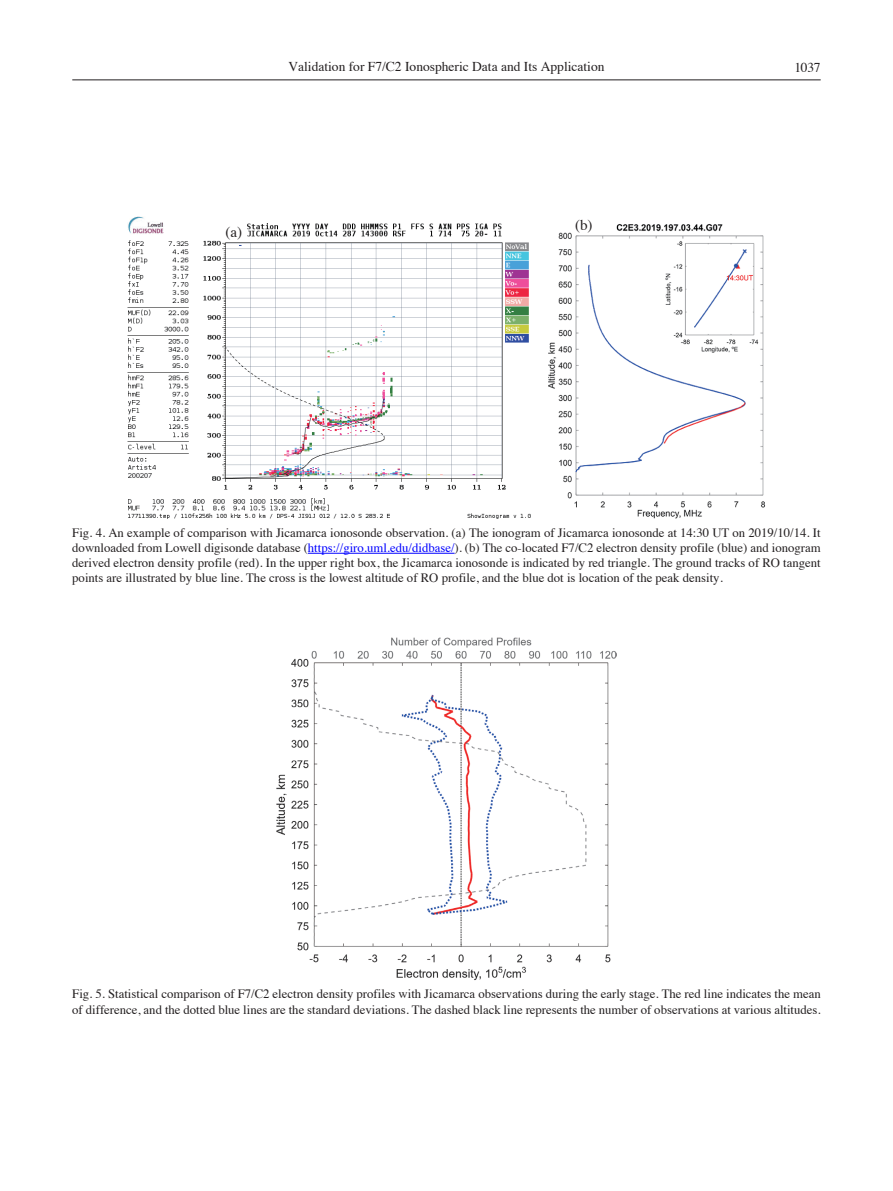
<style>
.page{position:relative;width:893px;height:1191px;background:#fff}
.page>*{position:absolute;margin:0;border:0;box-sizing:border-box;transform-origin:0 0}
.M-Text_0_Indent{font:15px "Times";color:#231f20}
.t1{font:13.5px "Times";color:#231f20}
.M-Caption{font:12.75px/15px "Times";color:#231f20;text-align:justify}
.s1{color:#00f}
</style>
<div class="page">
<hr style="left:72px;top:79px;width:749px;height:1px;background:#231f20">
<img style="left:128px;top:217px;width:637px;height:302px">
<hr style="left:308px;top:553px;width:147px;height:1px;background:#00f">
<img style="left:276px;top:637px;width:341px;height:343px">
<p class="t1" style="left:288px;top:54px;width:318px">Validation for F7/C2 Ionospheric Data and Its Application</p>
<p class="t1" style="left:794px;top:55px;width:28px">1037</p>
<p class="M-Text_0_Indent" style="left:225px;top:218px;width:18px">(a)</p>
<p class="M-Text_0_Indent" style="left:575px;top:210px;width:19px">(b)</p>
<p class="M-Caption" style="left:72px;top:524px;width:750px">Fig. 4. An example of comparison with Jicamarca ionosonde observation. (a) The ionogram of Jicamarca ionosonde at 14:30 UT on 2019/10/14. It downloaded from Lowell digisonde database (<span class="s1">https://giro.uml.edu/didbase/</span>). (b) The co-located F7/C2 electron density profile (blue) and ionogram derived electron density profile (red). In the upper right box, the Jicamarca ionosonde is indicated by red triangle. The ground tracks of RO tangent points are illustrated by blue line. The cross is the lowest altitude of RO profile, and the blue dot is location of the peak density.</p>
<p class="M-Caption" style="left:72px;top:985px;width:750px">Fig. 5. Statistical comparison of F7/C2 electron density profiles with Jicamarca observations during the early stage. The red line indicates the mean of difference, and the dotted blue lines are the standard deviations. The dashed black line represents the number of observations at various altitudes.</p>
</div>
